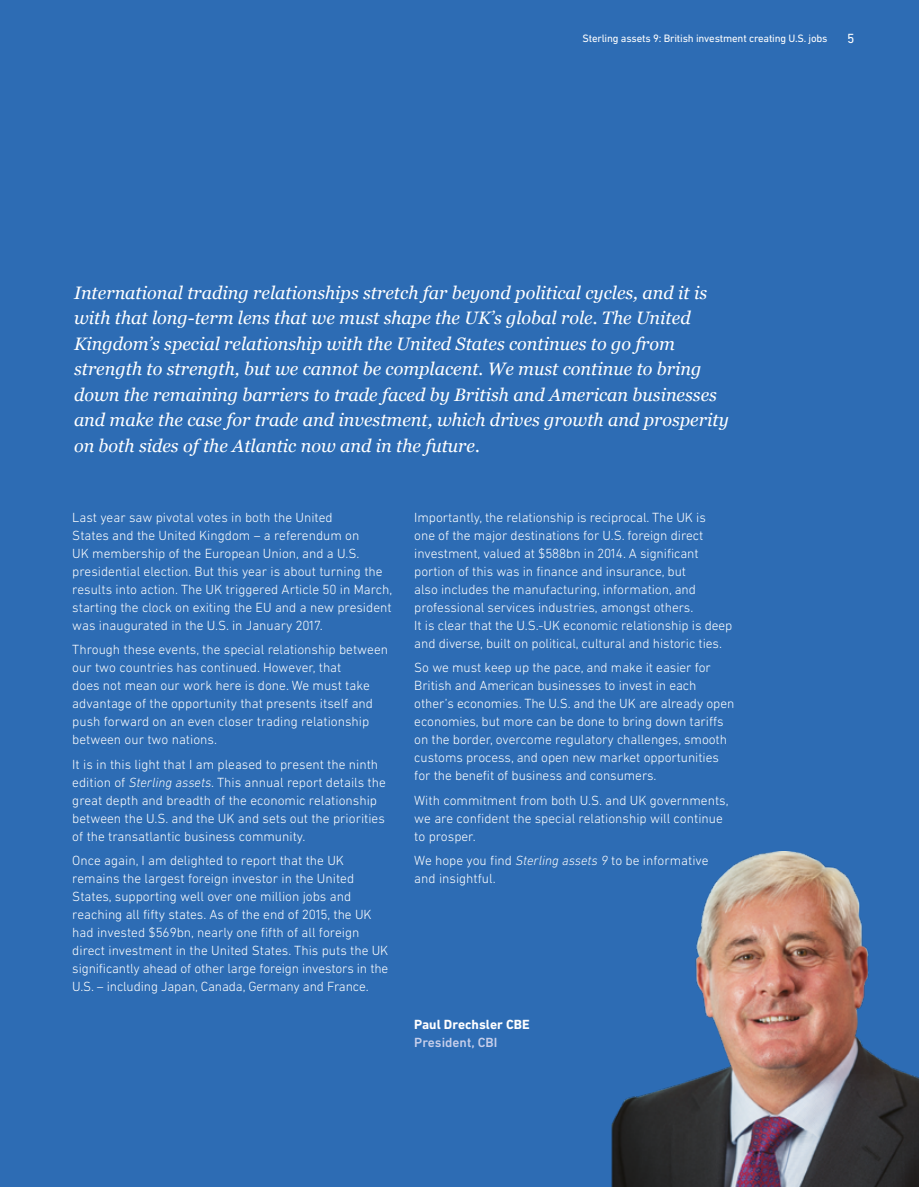
<style>
.page{position:relative;width:919px;height:1187px;background:#fff}
.page>*{position:absolute;margin:0;border:0;box-sizing:border-box;transform-origin:0 0}
.t1{font:italic 18px/25.5px "Georgia";color:#fff}
.t2{font:300 13.5px/18px "DIN Next LT Pro";color:#fff}
.t3{font:700 13.5px "DIN Next LT Pro";color:#fff}
.t4{font:500 13.5px "DIN Next LT Pro";color:#c7cfeb}
.t5{font:13.5px "DIN Next LT Pro";color:#fff}
.t6{font:10.8px "DIN Next LT Pro";letter-spacing:-.015em;color:#fff}
.s1{font-style:italic}
</style>
<div class="page">
<div style="left:0;top:0;width:918px;height:1186px;background:#2d6cb4"></div>
<img style="left:611px;top:851px;width:307px;height:335px">
<p class="t6" style="left:582px;top:32px;width:246px">Sterling assets 9: British investment creating U.S. jobs</p>
<p class="t5" style="left:847px;top:31px;width:9px">5</p>
<p class="t1" style="left:74px;top:279px;width:656px">International trading relationships stretch far beyond political cycles, and it is with that long-term lens that we must shape the UK’s global role. The United Kingdom’s special relationship with the United States continues to go from strength to strength, but we cannot be complacent. We must continue to bring down the remaining barriers to trade faced by British and American businesses and make the case for trade and investment, which drives growth and prosperity on both sides of the Atlantic now and in the future.</p>
<p class="t2" style="left:72px;top:508px;width:321px">Last year saw pivotal votes in both the United<br>States and the United Kingdom – a referendum on<br>UK membership of the European Union, and a U.S. presidential election. But this year is about turning the results into action. The UK triggered Article 50 in March, starting the clock on exiting the EU and a new president was inaugurated in the U.S. in January 2017.</p>
<p class="t2" style="left:72px;top:640px;width:317px">Through these events, the special relationship between our two countries has continued. However, that<br>does not mean our work here is done. We must take advantage of the opportunity that presents itself and push forward on an even closer trading relationship between our two nations.</p>
<p class="t2" style="left:72px;top:755px;width:315px">It is in this light that I am pleased to present the ninth edition of <span class="s1">Sterling assets</span>. This annual report details the great depth and breadth of the economic relationship between the U.S. and the UK and sets out the priorities of the transatlantic business community.</p>
<p class="t2" style="left:72px;top:851px;width:317px">Once again, I am delighted to report that the UK remains the largest foreign investor in the United States, supporting well over one million jobs and reaching all fifty states. As of the end of 2015, the UK had invested $569bn, nearly one fifth of all foreign direct investment in the United States. This puts the UK significantly ahead of other large foreign investors in the U.S. – including Japan, Canada, Germany and France.</p>
<p class="t2" style="left:414px;top:508px;width:319px">Importantly, the relationship is reciprocal. The UK is<br>one of the major destinations for U.S. foreign direct investment, valued at $588bn in 2014. A significant portion of this was in finance and insurance, but<br>also includes the manufacturing, information, and professional services industries, amongst others.<br>It is clear that the U.S.-UK economic relationship is deep and diverse, built on political, cultural and historic ties.</p>
<p class="t2" style="left:414px;top:658px;width:321px">So we must keep up the pace, and make it easier for British and American businesses to invest in each other’s economies. The U.S. and the UK are already open economies, but more can be done to bring down tariffs on the border, overcome regulatory challenges, smooth customs process, and open new market opportunities for the benefit of business and consumers.</p>
<p class="t2" style="left:414px;top:790px;width:316px">With commitment from both U.S. and UK governments, we are confident the special relationship will continue to prosper.</p>
<p class="t2" style="left:414px;top:851px;width:296px">We hope you find <span class="s1">Sterling assets 9</span> to be informative and insightful.</p>
<p class="t3" style="left:414px;top:1016px;width:117px">Paul Drechsler CBE</p>
<p class="t4" style="left:414px;top:1034px;width:84px">President, CBI</p>
</div>
